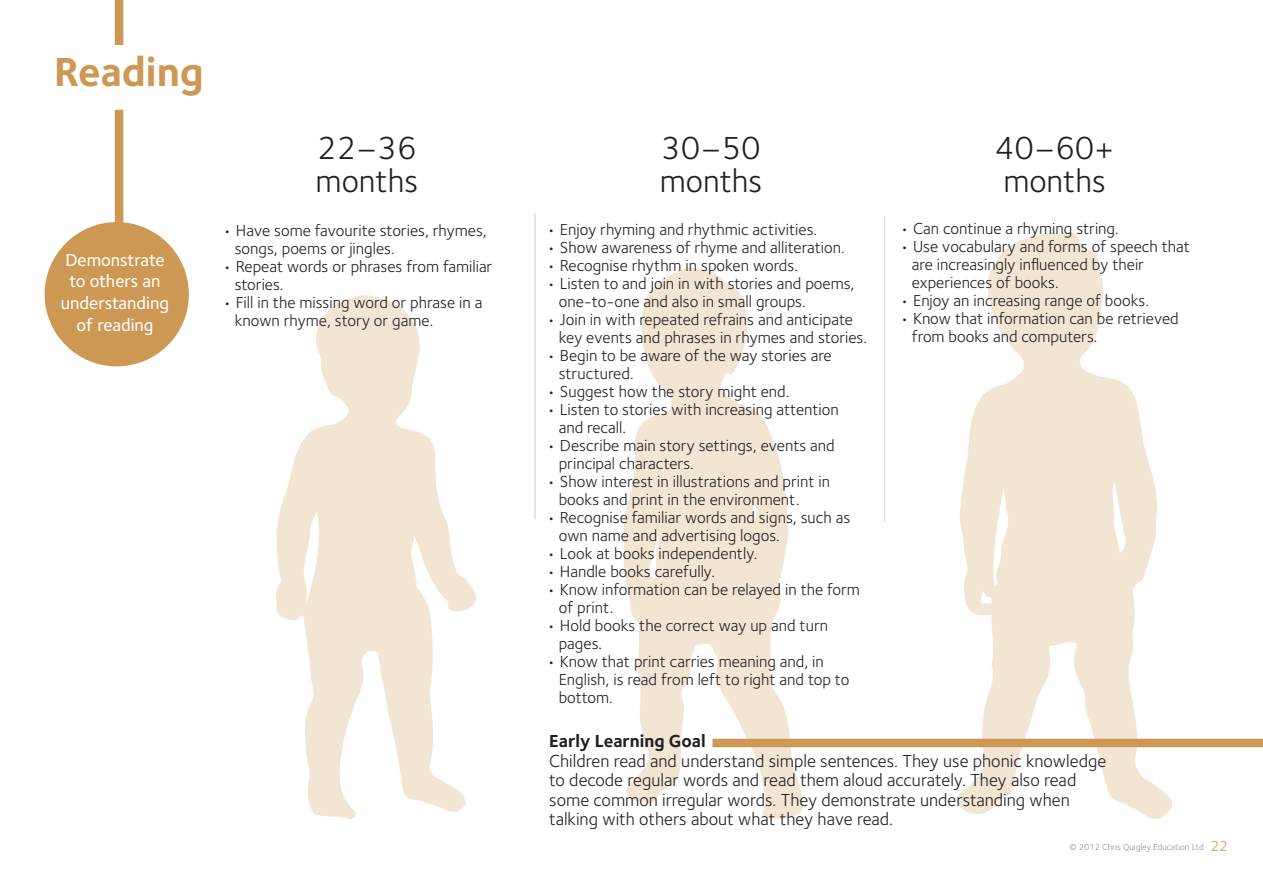
<style>
.page{position:relative;width:1263px;height:893px;background:#fff}
.page>*{position:absolute;margin:0;border:0;box-sizing:border-box;transform-origin:0 0}
.t1{font:700 42px "Foundry Sterling";color:#cc9854}
.t2{font:33px "Foundry Sterling";color:#231f20}
.t3{font:18px/19.5px "Foundry Sterling";color:#231f20}
.t4{font:500 18px/21.6px "Foundry Sterling";color:#fff;text-align:center}
.t5{font:700 18px "Foundry Sterling";color:#231f20}
.t6{font:16.5px "Foundry Sterling";color:#231f20}
.t7{font:15px "Foundry Sterling";color:#cc9854}
.t8{font:9px "Foundry Sterling";color:#8e9091}
</style>
<div class="page">
<svg style="left:623px;top:268px;width:181px;height:551px;fill:#f2e5d4"></svg>
<svg style="left:276px;top:295px;width:200px;height:524px;fill:#f2e5d4"></svg>
<svg style="left:955px;top:232px;width:219px;height:587px;fill:#f2e5d4"></svg>
<div style="left:115px;top:110px;width:8px;height:254px;background:#cc9854"></div>
<div style="left:45px;top:222px;width:144px;height:144px;background:#cc9854;border-radius:50%"></div>
<hr style="left:534px;top:213px;width:2px;height:306px;background:#dddee0">
<hr style="left:884px;top:216px;width:1px;height:306px;background:#dddee0">
<div style="left:712px;top:739px;width:551px;height:8px;background:#cc9854"></div>
<div style="left:115px;top:0;width:8px;height:45px;background:#cc9854"></div>
<p class="t1" style="left:54px;top:43px;width:151px">Reading</p>
<p class="t4" style="left:65px;top:248px;width:101px">Demonstrate</p>
<p class="t4" style="left:69px;top:270px;width:93px">to others an</p>
<p class="t4" style="left:61px;top:292px;width:110px">understanding of reading</p>
<p class="t2" style="left:317px;top:125px;width:101px">22–36</p>
<p class="t2" style="left:316px;top:158px;width:104px">months</p>
<p class="t6" style="left:223px;top:219px;width:265px">• Have some favourite stories, rhymes,</p>
<p class="t6" style="left:235px;top:237px;width:161px">songs, poems or jingles.</p>
<p class="t6" style="left:223px;top:255px;width:271px">• Repeat words or phrases from familiar</p>
<p class="t6" style="left:235px;top:273px;width:50px">stories.</p>
<p class="t6" style="left:223px;top:291px;width:261px">• Fill in the missing word or phrase in a</p>
<p class="t6" style="left:235px;top:309px;width:200px">known rhyme, story or game.</p>
<p class="t2" style="left:661px;top:125px;width:101px">30–50</p>
<p class="t2" style="left:660px;top:158px;width:104px">months</p>
<p class="t6" style="left:547px;top:218px;width:272px">• Enjoy rhyming and rhythmic activities.</p>
<p class="t6" style="left:547px;top:236px;width:299px">• Show awareness of rhyme and alliteration.</p>
<p class="t6" style="left:547px;top:254px;width:253px">• Recognise rhythm in spoken words.</p>
<p class="t6" style="left:547px;top:272px;width:309px">• Listen to and join in with stories and poems,</p>
<p class="t6" style="left:559px;top:290px;width:248px">one-to-one and also in small groups.</p>
<p class="t6" style="left:547px;top:308px;width:308px">• Join in with repeated refrains and anticipate</p>
<p class="t6" style="left:559px;top:326px;width:310px">key events and phrases in rhymes and stories.</p>
<p class="t6" style="left:547px;top:344px;width:286px">• Begin to be aware of the way stories are</p>
<p class="t6" style="left:559px;top:362px;width:76px">structured.</p>
<p class="t6" style="left:547px;top:380px;width:244px">• Suggest how the story might end.</p>
<p class="t6" style="left:547px;top:398px;width:293px">• Listen to stories with increasing attention</p>
<p class="t6" style="left:559px;top:416px;width:69px">and recall.</p>
<p class="t6" style="left:547px;top:434px;width:289px">• Describe main story settings, events and</p>
<p class="t6" style="left:559px;top:452px;width:137px">principal characters.</p>
<p class="t6" style="left:547px;top:470px;width:285px">• Show interest in illustrations and print in</p>
<p class="t6" style="left:559px;top:488px;width:242px">books and print in the environment.</p>
<p class="t6" style="left:547px;top:506px;width:305px">• Recognise familiar words and signs, such as</p>
<p class="t6" style="left:559px;top:524px;width:223px">own name and advertising logos.</p>
<p class="t6" style="left:547px;top:542px;width:212px">• Look at books independently.</p>
<p class="t6" style="left:547px;top:560px;width:170px">• Handle books carefully.</p>
<p class="t6" style="left:547px;top:578px;width:314px">• Know information can be relayed in the form</p>
<p class="t6" style="left:559px;top:596px;width:56px">of print.</p>
<p class="t6" style="left:547px;top:614px;width:283px">• Hold books the correct way up and turn</p>
<p class="t6" style="left:559px;top:632px;width:45px">pages.</p>
<p class="t6" style="left:547px;top:650px;width:278px">• Know that print carries meaning and, in</p>
<p class="t6" style="left:559px;top:668px;width:292px">English, is read from left to right and top to</p>
<p class="t6" style="left:559px;top:686px;width:55px">bottom.</p>
<p class="t2" style="left:995px;top:125px;width:121px">40–60+</p>
<p class="t2" style="left:1003px;top:158px;width:104px">months</p>
<p class="t6" style="left:900px;top:217px;width:220px">• Can continue a rhyming string.</p>
<p class="t6" style="left:900px;top:235px;width:291px">• Use vocabulary and forms of speech that</p>
<p class="t6" style="left:912px;top:253px;width:234px">are increasingly influenced by their</p>
<p class="t6" style="left:912px;top:271px;width:148px">experiences of books.</p>
<p class="t6" style="left:900px;top:289px;width:250px">• Enjoy an increasing range of books.</p>
<p class="t6" style="left:900px;top:307px;width:280px">• Know that information can be retrieved</p>
<p class="t6" style="left:912px;top:325px;width:187px">from books and computers.</p>
<p class="t5" style="left:549px;top:729px;width:158px">Early Learning Goal</p>
<p class="t3" style="left:549px;top:751px;width:558px">Children read and understand simple sentences. They use phonic knowledge to decode regular words and read them aloud accurately. They also read some common irregular words. They demonstrate understanding when talking with others about what they have read.</p>
<p class="t8" style="left:1069px;top:841px;width:136px">© 2012 Chris Quigley Education Ltd</p>
<p class="t7" style="left:1210px;top:835px;width:19px">22</p>
</div>
